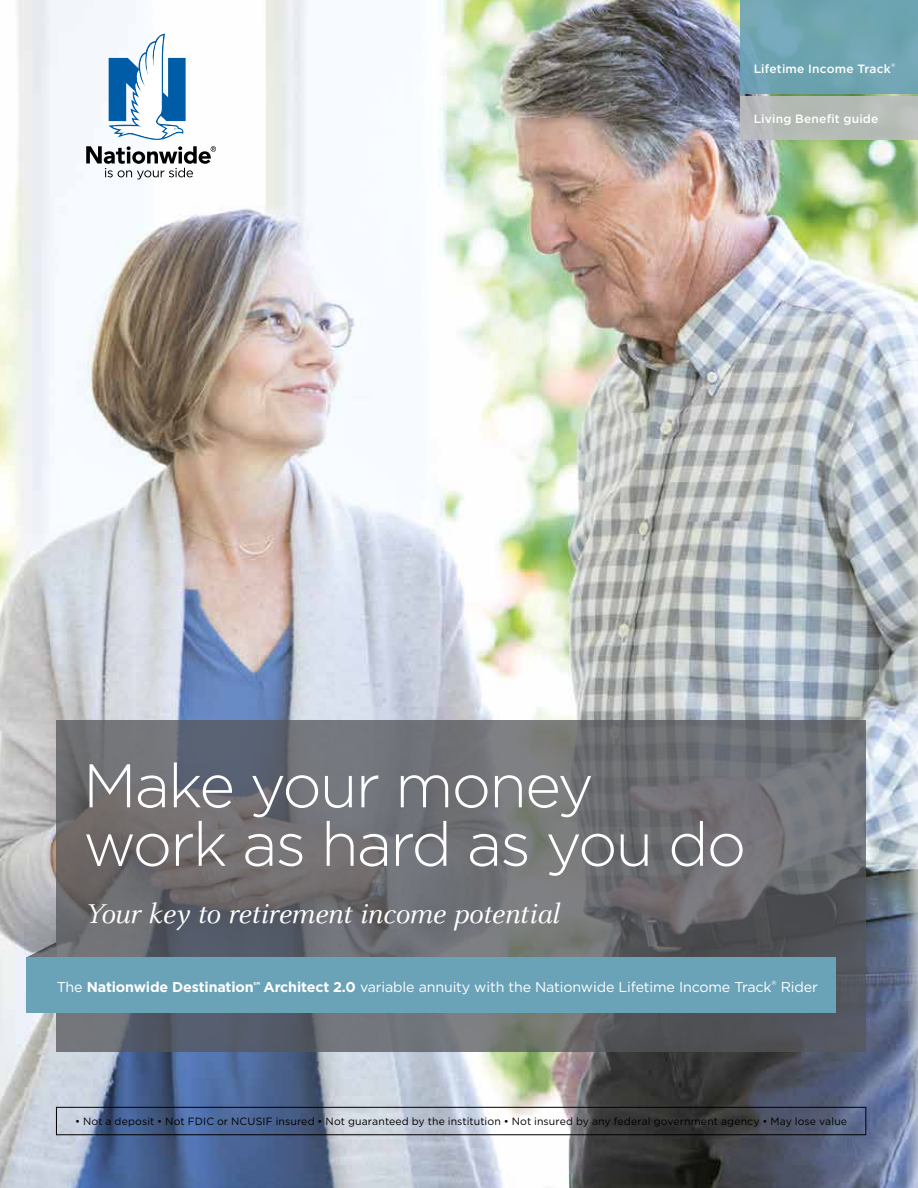
<style>
.page{position:relative;width:918px;height:1188px;background:#fff}
.page>*{position:absolute;margin:0;border:0;box-sizing:border-box;transform-origin:0 0}
.t1{font:300 61.5px/58.5px "Gotham";letter-spacing:-.03em;color:#fff}
.t2{font:italic 30px "Celeste OT";letter-spacing:-.01em;color:#fff}
.t3{font:14.25px "Gotham";letter-spacing:-.01em;color:#fff}
.t4{font:700 14.25px "Gotham";letter-spacing:-.01em;color:#fff}
.t5{font:500 12px "Gotham";letter-spacing:.015em;color:#fff}
.t6{font:10.5px "Gotham";letter-spacing:.01em;color:#000}
.t7{font:500 6.15px "Gotham";color:#fff}
.t8{font:500 5.25px "Gotham";color:#fff}
.t9{font:700 4.35px "Gotham";color:#fff}
.s1{font-weight:400}
.s2{font-weight:700}
</style>
<div class="page">
<img style="left:0;top:0;width:918px;height:1188px">
<svg style="left:56px;top:721px;width:810px;height:331px;background:#6a6b70"></svg>
<svg style="left:26px;top:942px;width:30px;height:15px"></svg>
<div style="left:26px;top:957px;width:810px;height:56px;background:#6aa2b8"></div>
<div style="left:741px;top:97px;width:177px;height:43px;background:#b4bbb5"></div>
<div style="left:741px;top:0;width:177px;height:94px;background:#6aa2b8"></div>
<svg style="left:109px;top:34px;width:77px;height:106px"></svg>
<svg style="left:86px;top:146px;width:130px;height:33px"></svg>
<div style="left:56px;top:1107px;width:810px;height:28px;border:1px solid #000"></div>
<p class="t5" style="left:754px;top:60px;width:139px">Lifetime Income Track</p>
<p class="t8" style="left:891px;top:61px;width:6px">®</p>
<p class="t5" style="left:754px;top:111px;width:126px">Living Benefit guide</p>
<h1 class="t1" style="left:83px;top:755px;width:665px">Make your money work as hard as you do</h1>
<h2 class="t2" style="left:86px;top:897px;width:475px">Your key to retirement income potential</h2>
<h3 class="t4" style="left:57px;top:977px;width:199px"><span class="s1">The</span> Nationwide Destination</h3>
<p class="t9" style="left:254px;top:980px;width:8px">SM</p>
<h3 class="t3" style="left:264px;top:978px;width:510px"><span class="s2">Architect 2.0</span> variable annuity with the Nationwide Lifetime Income Track</h3>
<p class="t7" style="left:772px;top:979px;width:7px">®</p>
<h3 class="t3" style="left:781px;top:978px;width:39px">Rider</h3>
<p class="t6" style="left:75px;top:1115px;width:774px">• Not a deposit • Not FDIC or NCUSIF insured • Not guaranteed by the institution • Not insured by any federal government agency • May lose value</p>
</div>
